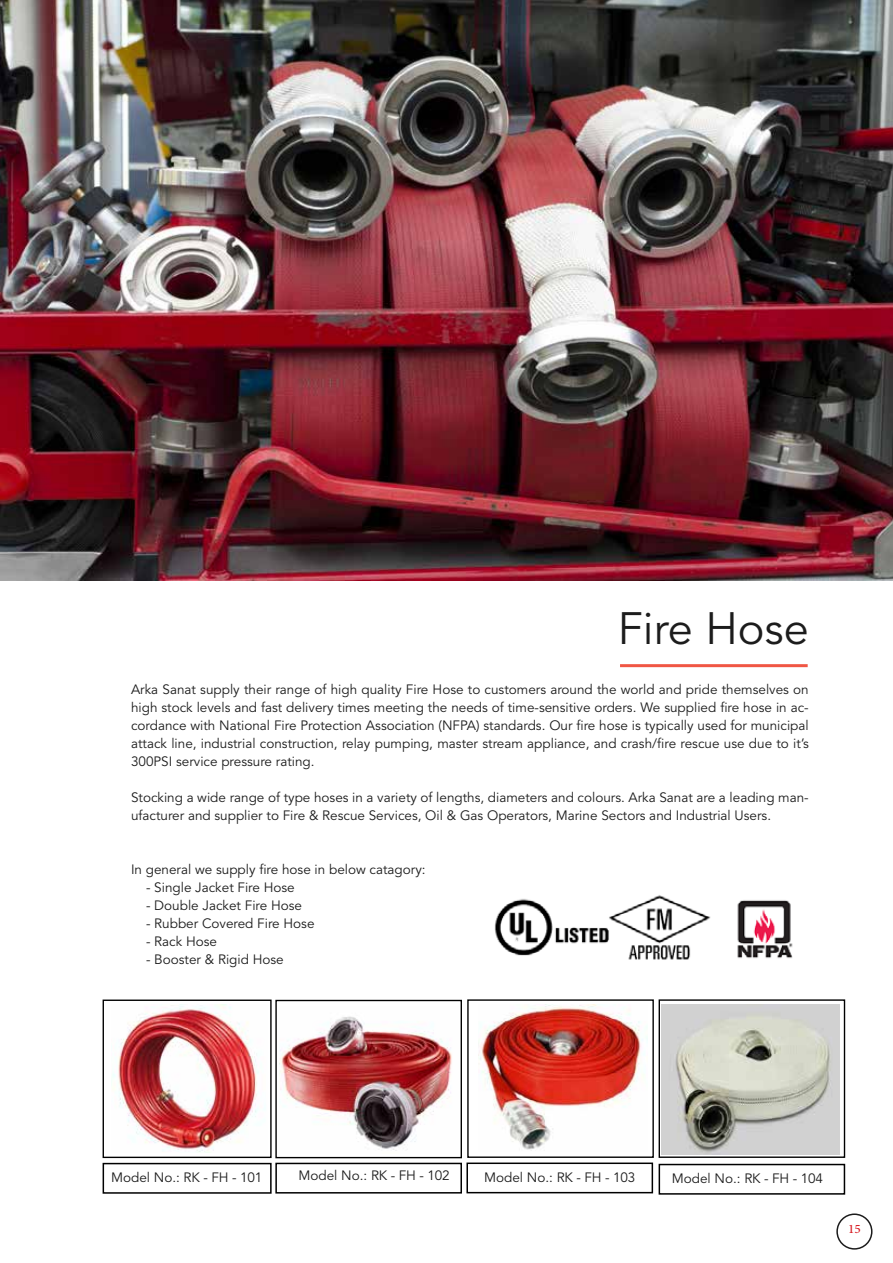
<style>
.page{position:relative;width:893px;height:1263px;background:#fff}
.page>*{position:absolute;margin:0;border:0;box-sizing:border-box;transform-origin:0 0}
.t1{font:45px "Avenir LT Std";color:#1c1c1c}
.t2{font:18px "Adobe Arabic";color:#d71920}
.t3{font:13.5px/18px "Avenir LT Std";color:#1c1c1c;text-align:justify}
</style>
<div class="page">
<div style="left:103px;top:999px;width:169px;height:159px;background:#fff;border:1px solid #000"></div>
<div style="left:103px;top:1163px;width:169px;height:31px;background:#fff;border:2px solid #000"></div>
<div style="left:659px;top:1164px;width:186px;height:31px;background:#fff;border:2px solid #000"></div>
<div style="left:466px;top:1162px;width:187px;height:31px;background:#fff;border:2px solid #000"></div>
<div style="left:275px;top:1163px;width:187px;height:30px;background:#fff;border:2px solid #000"></div>
<svg style="left:659px;top:999px;width:186px;height:159px"></svg>
<div style="left:467px;top:999px;width:187px;height:159px;background:#fff;border:1px solid #000"></div>
<div style="left:275px;top:1000px;width:187px;height:158px;background:#fff;border:1px solid #000"></div>
<img style="left:0;top:0;width:893px;height:580px">
<img style="left:280px;top:1016px;width:172px;height:135px">
<hr style="left:620px;top:664px;width:188px;height:3px;background:#f05644">
<img style="left:662px;top:1004px;width:177px;height:150px">
<img style="left:478px;top:1004px;width:169px;height:147px">
<img style="left:112px;top:1004px;width:153px;height:148px">
<img style="left:494px;top:895px;width:299px;height:65px">
<div style="left:836px;top:1213px;width:36px;height:36px;border:2px solid #1c1c1c;border-radius:50%"></div>
<h1 class="t1" style="left:618px;top:603px;width:192px">Fire Hose</h1>
<p class="t3" style="left:131px;top:681px;width:679px">Arka Sanat supply their range of high quality Fire Hose to customers around the world and pride themselves on high stock levels and fast delivery times meeting the needs of time-sensitive orders. We supplied fire hose in ac&shy;cordance with National Fire Protection Association (NFPA) standards. Our fire hose is typically used for municipal attack line, industrial construction, relay pumping, master stream appliance, and crash/fire rescue use due to it’s 300PSI service pressure rating.</p>
<p class="t3" style="left:131px;top:789px;width:679px">Stocking a wide range of type hoses in a variety of lengths, diameters and colours. Arka Sanat are a leading man&shy;ufacturer and supplier to Fire &amp; Rescue Services, Oil &amp; Gas Operators, Marine Sectors and Industrial Users.</p>
<p class="t3" style="left:131px;top:861px;width:296px">In general we supply fire hose in below catagory:</p>
<p class="t3" style="left:146px;top:879px;width:150px">- Single Jacket Fire Hose</p>
<p class="t3" style="left:146px;top:897px;width:158px">- Double Jacket Fire Hose</p>
<p class="t3" style="left:146px;top:915px;width:170px">- Rubber Covered Fire Hose</p>
<p class="t3" style="left:146px;top:933px;width:73px">- Rack Hose</p>
<p class="t3" style="left:146px;top:951px;width:139px">- Booster &amp; Rigid Hose</p>
<p class="t3" style="left:111px;top:1169px;width:153px">Model No.: RK - FH - 101</p>
<p class="t3" style="left:298px;top:1167px;width:153px">Model No.: RK - FH - 102</p>
<p class="t3" style="left:484px;top:1169px;width:153px">Model No.: RK - FH - 103</p>
<p class="t3" style="left:672px;top:1169px;width:153px">Model No.: RK - FH - 104</p>
<h2 class="t2" style="left:848px;top:1216px;width:14px">15</h2>
</div>
